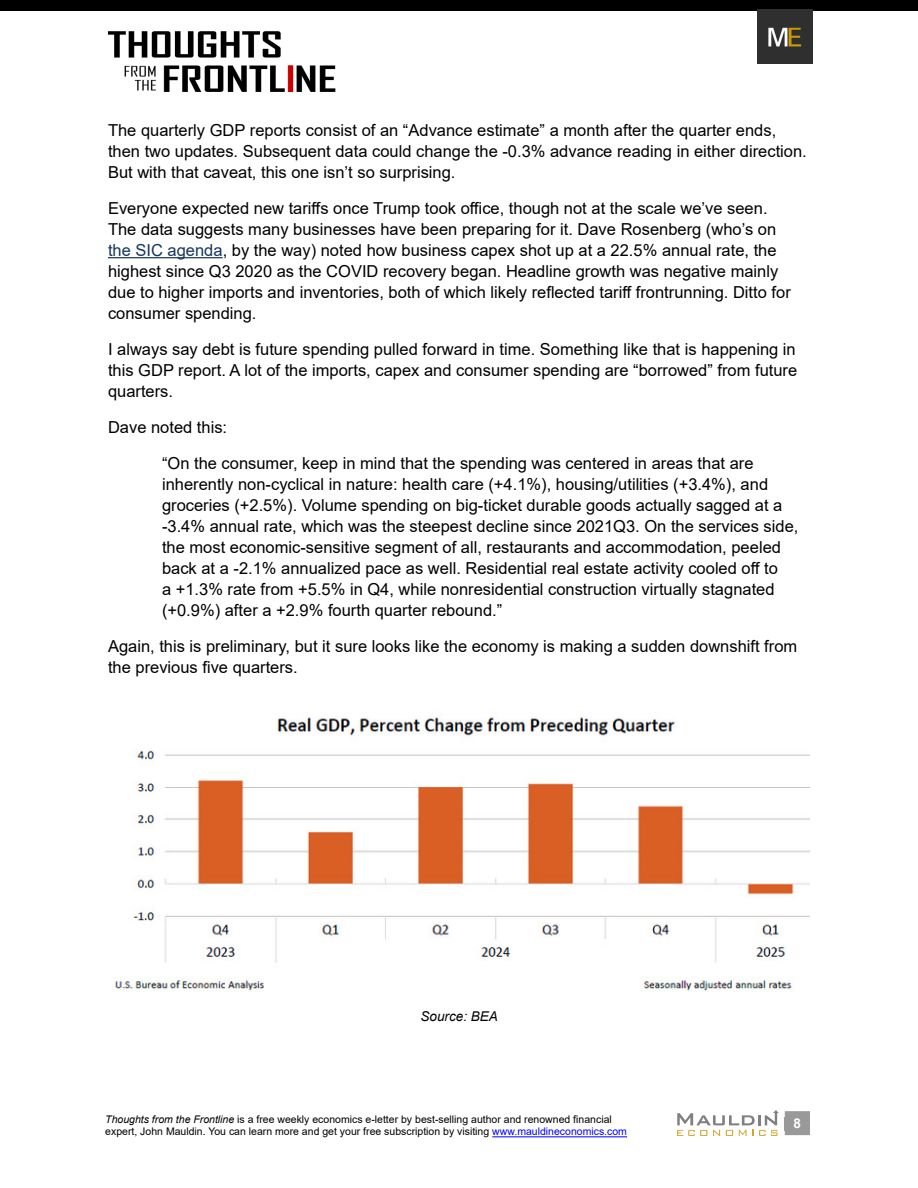
<style>
.page{position:relative;width:918px;height:1188px;background:#fff}
.page>*{position:absolute;margin:0;border:0;box-sizing:border-box;transform-origin:0 0}
.t1{font:16.5px/21px "Arial";color:#000}
.t2{font:italic 13.5px "Arial";color:#000}
.t3{font:700 13.5px "Arial";color:#fff}
.t4{font:10.5px/12.6px "Arial";color:#000}
.s1{color:#16365d}
.s2{font-style:italic}
.s3{color:#00f}
</style>
<div class="page">
<div style="left:785px;top:1111px;width:25px;height:24px;background:#999"></div>
<hr style="left:492px;top:1136px;width:135px;height:1px;background:#00f">
<img style="left:108px;top:31px;width:228px;height:61px">
<div style="left:0;top:0;width:918px;height:11px;background:#000"></div>
<img style="left:758px;top:9px;width:55px;height:55px">
<svg style="left:677px;top:1110px;width:102px;height:26px"></svg>
<hr style="left:108px;top:257px;width:115px;height:1px;background:#16365d">
<img style="left:114px;top:716px;width:696px;height:276px">
<p class="t1" style="left:108px;top:120px;width:700px">The quarterly GDP reports consist of an “Advance estimate” a month after the quarter ends, then two updates. Subsequent data could change the -0.3% advance reading in either direction.<br>But with that caveat, this one isn’t so surprising.</p>
<p class="t1" style="left:108px;top:198px;width:684px">Everyone expected new tariffs once Trump took office, though not at the scale we’ve seen.<br>The data suggests many businesses have been preparing for it. Dave Rosenberg (who’s on <span class="s1">the SIC agenda</span>, by the way) noted how business capex shot up at a 22.5% annual rate, the highest since Q3 2020 as the COVID recovery began. Headline growth was negative mainly due to higher imports and inventories, both of which likely reflected tariff frontrunning. Ditto for consumer spending.</p>
<p class="t1" style="left:108px;top:339px;width:691px;text-align:justify">I always say debt is future spending pulled forward in time. Something like that is happening in this GDP report. A lot of the imports, capex and consumer spending are “borrowed” from future quarters.</p>
<p class="t1" style="left:162px;top:409px;width:593px;line-height:36px;text-indent:-54px">Dave noted this:<br>“On the consumer, keep in mind that the spending was centered in areas that are</p>
<p class="t1" style="left:162px;top:474px;width:638px">inherently non-cyclical in nature: health care (+4.1%), housing/utilities (+3.4%), and groceries (+2.5%). Volume spending on big-ticket durable goods actually sagged at a -3.4% annual rate, which was the steepest decline since 2021Q3. On the services side, the most economic-sensitive segment of all, restaurants and accommodation, peeled back at a -2.1% annualized pace as well. Residential real estate activity cooled off to<br>a +1.3% rate from +5.5% in Q4, while nonresidential construction virtually stagnated (+0.9%) after a +2.9% fourth quarter rebound.”</p>
<p class="t1" style="left:108px;top:636px;width:691px">Again, this is preliminary, but it sure looks like the economy is making a sudden downshift from the previous five quarters.</p>
<p class="t2" style="left:421px;top:1007px;width:79px">Source: BEA</p>
<p class="t4" style="left:105px;top:1113px;width:523px"><span class="s2">Thoughts from the Frontline</span> is a free weekly economics e-letter by best-selling author and renowned financial expert, John Mauldin. You can learn more and get your free subscription by visiting <span class="s3">www.mauldineconomics.com</span></p>
<p class="t3" style="left:794px;top:1113px;width:9px">8</p>
</div>
